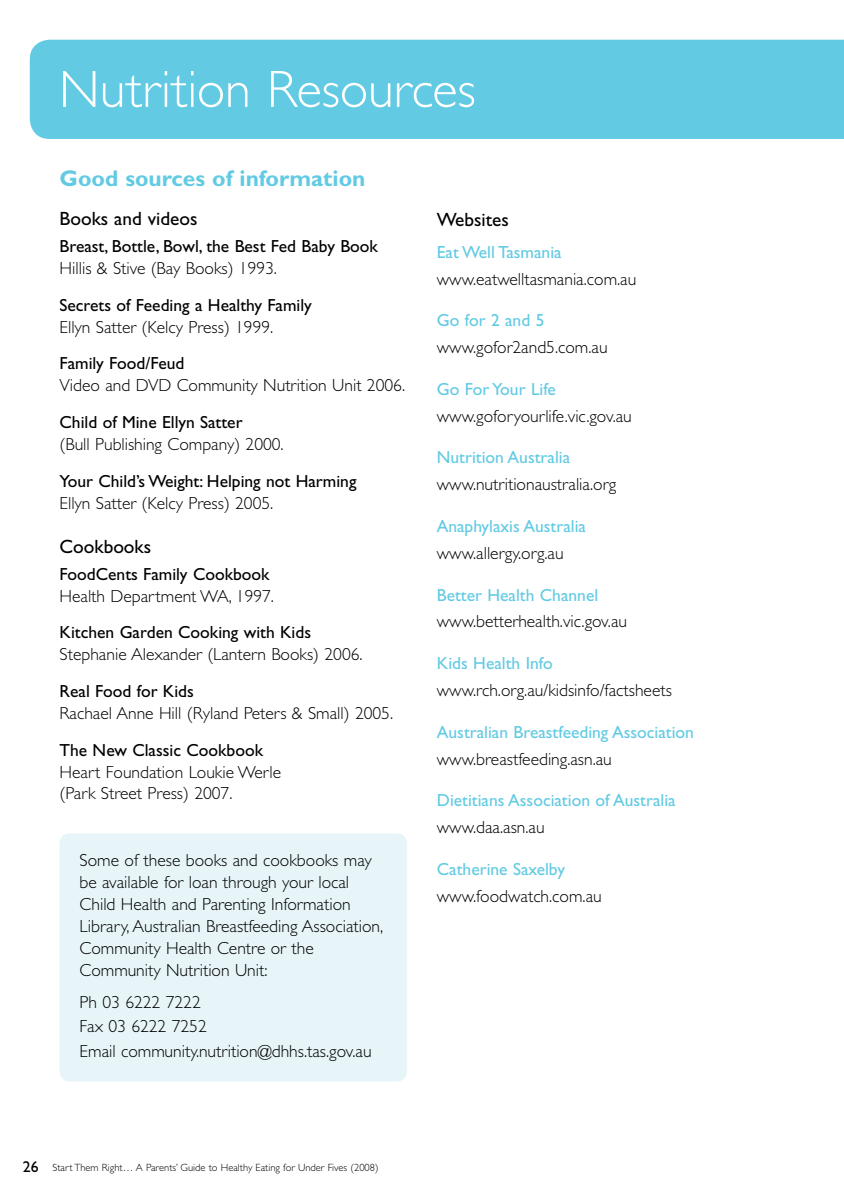
<style>
.page{position:relative;width:844px;height:1191px;background:#fff}
.page>*{position:absolute;margin:0;border:0;box-sizing:border-box;transform-origin:0 0}
.t1{font:300 52.5px "Gill Sans";letter-spacing:-.005em;color:#fff}
.t2{font:700 22.75px "Gill Sans";color:#62cae3}
.t3{font:19.25px "Gill Sans";color:#000}
.t4{font:300 17.5px/21.9px "Gill Sans";color:#000}
.t5{font:17.5px "Gill Sans";color:#000}
.t6{font:17.5px "Gill Sans";color:#62cae3}
.t7{font:300 10.5px "Gill Sans";color:#000}
.s1{font-weight:400;font-size:15.75px}
</style>
<div class="page">
<div style="left:60px;top:833px;width:347px;height:248px;background:#e7f5f9;border-radius:10px"></div>
<div style="left:30px;top:40px;width:813px;height:99px;background:#62cae3"></div>
<h1 class="t1" style="left:59px;top:60px;width:418px">Nutrition Resources</h1>
<h2 class="t2" style="left:60px;top:165px;width:307px">Good sources of information</h2>
<p class="t3" style="left:60px;top:208px;width:139px">Books and videos</p>
<p class="t5" style="left:60px;top:236px;width:320px">Breast, Bottle, Bowl, the Best Fed Baby Book</p>
<p class="t4" style="left:60px;top:257px;width:219px">Hillis &amp; Stive (Bay Books) 1993.</p>
<p class="t5" style="left:60px;top:295px;width:253px">Secrets of Feeding a Healthy Family</p>
<p class="t4" style="left:60px;top:316px;width:215px">Ellyn Satter (Kelcy Press) 1999.</p>
<p class="t5" style="left:60px;top:353px;width:126px">Family Food/Feud</p>
<p class="t4" style="left:60px;top:374px;width:347px">Video and DVD Community Nutrition Unit 2006.</p>
<p class="t5" style="left:60px;top:412px;width:184px">Child of Mine Ellyn Satter</p>
<p class="t4" style="left:60px;top:433px;width:225px">(Bull Publishing Company) 2000.</p>
<p class="t5" style="left:60px;top:470px;width:298px">Your Child’s Weight: Helping not Harming</p>
<p class="t4" style="left:60px;top:492px;width:215px">Ellyn Satter (Kelcy Press) 2005.</p>
<p class="t3" style="left:60px;top:535px;width:93px">Cookbooks</p>
<p class="t5" style="left:60px;top:564px;width:211px">FoodCents Family Cookbook</p>
<p class="t4" style="left:60px;top:585px;width:216px">Health Department WA, 1997.</p>
<p class="t5" style="left:60px;top:622px;width:253px">Kitchen Garden Cooking with Kids</p>
<p class="t4" style="left:60px;top:643px;width:304px">Stephanie Alexander (Lantern Books) 2006.</p>
<p class="t5" style="left:60px;top:681px;width:136px">Real Food for Kids</p>
<p class="t4" style="left:60px;top:702px;width:335px">Rachael Anne Hill (Ryland Peters &amp; Small) 2005.</p>
<p class="t5" style="left:60px;top:739px;width:205px">The New Classic Cookbook</p>
<p class="t4" style="left:60px;top:761px;width:223px">Heart Foundation Loukie Werle (Park Street Press) 2007.</p>
<p class="t4" style="left:80px;top:850px;width:305px">Some of these books and cookbooks may be available for loan through your local Child Health and Parenting Information Library, Australian Breastfeeding Association, Community Health Centre or the Community Nutrition Unit:</p>
<p class="t4" style="left:80px;top:990px;width:293px;line-height:24.5px">Ph 03 6222 7222<br>Fax 03 6222 7252<br>Email community.nutrition@dhhs.tas.gov.au</p>
<p class="t3" style="left:437px;top:208px;width:73px">Websites</p>
<p class="t6" style="left:437px;top:242px;width:126px">Eat Well Tasmania</p>
<p class="t4" style="left:437px;top:268px;width:201px">www.eatwelltasmania.com.au</p>
<p class="t6" style="left:437px;top:310px;width:109px">Go for 2 and 5</p>
<p class="t4" style="left:437px;top:336px;width:172px">www.gofor2and5.com.au</p>
<p class="t6" style="left:437px;top:379px;width:121px">Go For Your Life</p>
<p class="t4" style="left:437px;top:405px;width:196px">www.goforyourlife.vic.gov.au</p>
<p class="t6" style="left:437px;top:447px;width:135px">Nutrition Australia</p>
<p class="t4" style="left:437px;top:473px;width:181px">www.nutritionaustralia.org</p>
<p class="t6" style="left:437px;top:516px;width:151px">Anaphylaxis Australia</p>
<p class="t4" style="left:437px;top:542px;width:128px">www.allergy.org.au</p>
<p class="t6" style="left:437px;top:584px;width:163px">Better Health Channel</p>
<p class="t4" style="left:437px;top:611px;width:192px">www.betterhealth.vic.gov.au</p>
<p class="t6" style="left:437px;top:653px;width:117px">Kids Health Info</p>
<p class="t4" style="left:437px;top:679px;width:236px">www.rch.org.au/kidsinfo/factsheets</p>
<p class="t6" style="left:437px;top:722px;width:258px">Australian Breastfeeding Association</p>
<p class="t4" style="left:437px;top:748px;width:176px">www.breastfeeding.asn.au</p>
<p class="t6" style="left:437px;top:790px;width:240px">Dietitians Association of Australia</p>
<p class="t4" style="left:437px;top:816px;width:109px">www.daa.asn.au</p>
<p class="t6" style="left:437px;top:859px;width:130px">Catherine Saxelby</p>
<p class="t4" style="left:437px;top:885px;width:166px">www.foodwatch.com.au</p>
<p class="t7" style="left:23px;top:1161px;width:357px"><span class="s1">26</span> Start Them Right… A Parents’ Guide to Healthy Eating for Under Fives (2008)</p>
</div>
